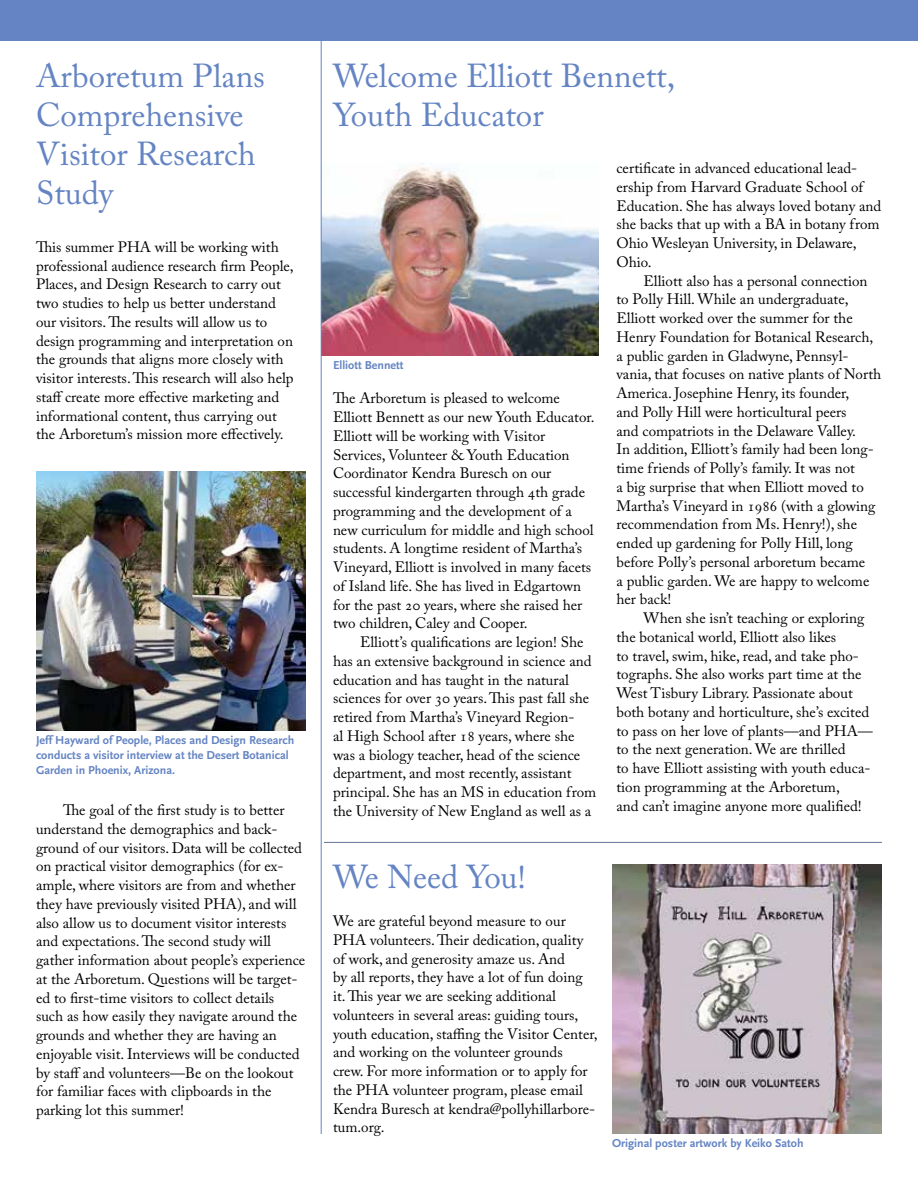
<style>
.page{position:relative;width:918px;height:1188px;background:#fff}
.page>*{position:absolute;margin:0;border:0;box-sizing:border-box;transform-origin:0 0}
.t1{font:33px/39px "Adobe Caslon Pro";color:#6484c3}
.t2{font:15px/18.8px "Adobe Caslon Pro";color:#000}
.t3{font:700 12px/15px "Scala Sans";color:#6484c3}
</style>
<div class="page">
<div style="left:0;top:0;width:918px;height:40px;background:#6484c3"></div>
<img style="left:322px;top:167px;width:276px;height:189px">
<hr style="left:321px;top:40px;width:1px;height:1094px;background:#6484c3">
<img style="left:612px;top:864px;width:270px;height:270px">
<hr style="left:324px;top:842px;width:558px;height:1px;background:#647599">
<img style="left:36px;top:471px;width:270px;height:260px">
<h1 class="t1" style="left:36px;top:56px;width:231px">Arboretum Plans<br>Comprehensive<br>Visitor Research<br>Study</h1>
<p class="t2" style="left:36px;top:237px;width:259px">This summer PHA will be working with professional audience research firm People, Places, and Design Research to carry out two studies to help us better understand our visitors. The results will allow us to design programming and interpretation on the grounds that aligns more closely with visitor interests. This research will also help staff create more effective marketing and informational content, thus carrying out the Arboretum’s mission more effectively.</p>
<p class="t3" style="left:36px;top:733px;width:260px">Jeff Hayward of People, Places and Design Research conducts a visitor interview at the Desert Botanical<br>Garden in Phoenix, Arizona.</p>
<p class="t2" style="left:36px;top:801px;width:271px;text-indent:27px">The goal of the first study is to better understand the demographics and back&shy;ground of our visitors. Data will be collected on practical visitor demographics (for ex&shy;ample, where visitors are from and whether they have previously visited PHA), and will also allow us to document visitor interests and expectations. The second study will gather information about people’s experience at the Arboretum. Questions will be target&shy;ed to first-time visitors to collect details<br>such as how easily they navigate around the grounds and whether they are having an enjoyable visit. Interviews will be conducted by staff and volunteers—Be on the lookout for familiar faces with clipboards in the parking lot this summer!</p>
<h1 class="t1" style="left:333px;top:56px;width:344px">Welcome Elliott Bennett,<br>Youth Educator</h1>
<p class="t3" style="left:333px;top:358px;width:72px">Elliott Bennett</p>
<p class="t2" style="left:333px;top:389px;width:263px">The Arboretum is pleased to welcome Elliott Bennett as our new Youth Educator.<br>Elliott will be working with Visitor Services, Volunteer &amp; Youth Education Coordinator Kendra Buresch on our successful kindergarten through 4th grade programming and the development of a new curriculum for middle and high school students. A longtime resident of Martha’s Vineyard, Elliott is involved in many facets of Island life. She has lived in Edgartown for the past 20 years, where she raised her two children, Caley and Cooper.</p>
<p class="t2" style="left:333px;top:633px;width:265px;text-indent:27px">Elliott’s qualifications are legion! She has an extensive background in science and education and has taught in the natural sciences for over 30 years. This past fall she retired from Martha’s Vineyard Region-<br>al High School after 18 years, where she was a biology teacher, head of the science department, and most recently, assistant principal. She has an MS in education from the University of New England as well as a</p>
<p class="t2" style="left:616px;top:158px;width:266px">certificate in advanced educational lead&shy;ership from Harvard Graduate School of Education. She has always loved botany and she backs that up with a BA in botany from Ohio Wesleyan University, in Delaware, Ohio.</p>
<p class="t2" style="left:616px;top:271px;width:266px;text-indent:27px">Elliott also has a personal connection to Polly Hill. While an undergraduate, Elliott worked over the summer for the Henry Foundation for Botanical Research, a public garden in Gladwyne, Pennsyl&shy;vania, that focuses on native plants of North America. Josephine Henry, its founder,<br>and Polly Hill were horticultural peers<br>and compatriots in the Delaware Valley.<br>In addition, Elliott’s family had been long&shy;time friends of Polly’s family. It was not<br>a big surprise that when Elliott moved to Martha’s Vineyard in 1986 (with a glowing recommendation from Ms. Henry!), she ended up gardening for Polly Hill, long before Polly’s personal arboretum became<br>a public garden. We are happy to welcome her back!</p>
<p class="t2" style="left:616px;top:608px;width:258px;text-indent:27px">When she isn’t teaching or exploring the botanical world, Elliott also likes<br>to travel, swim, hike, read, and take pho&shy;tographs. She also works part time at the West Tisbury Library. Passionate about both botany and horticulture, she’s excited to pass on her love of plants—and PHA— to the next generation. We are thrilled<br>to have Elliott assisting with youth educa&shy;tion programming at the Arboretum,<br>and can’t imagine anyone more qualified!</p>
<h1 class="t1" style="left:333px;top:857px;width:194px">We Need You!</h1>
<p class="t2" style="left:333px;top:911px;width:266px">We are grateful beyond measure to our PHA volunteers. Their dedication, quality of work, and generosity amaze us. And<br>by all reports, they have a lot of fun doing it. This year we are seeking additional volunteers in several areas: guiding tours, youth education, staffing the Visitor Center, and working on the volunteer grounds<br>crew. For more information or to apply for the PHA volunteer program, please email Kendra Buresch at kendra@pollyhillarbore&shy;tum.org.</p>
<p class="t3" style="left:612px;top:1136px;width:193px">Original poster artwork by Keiko Satoh</p>
</div>
